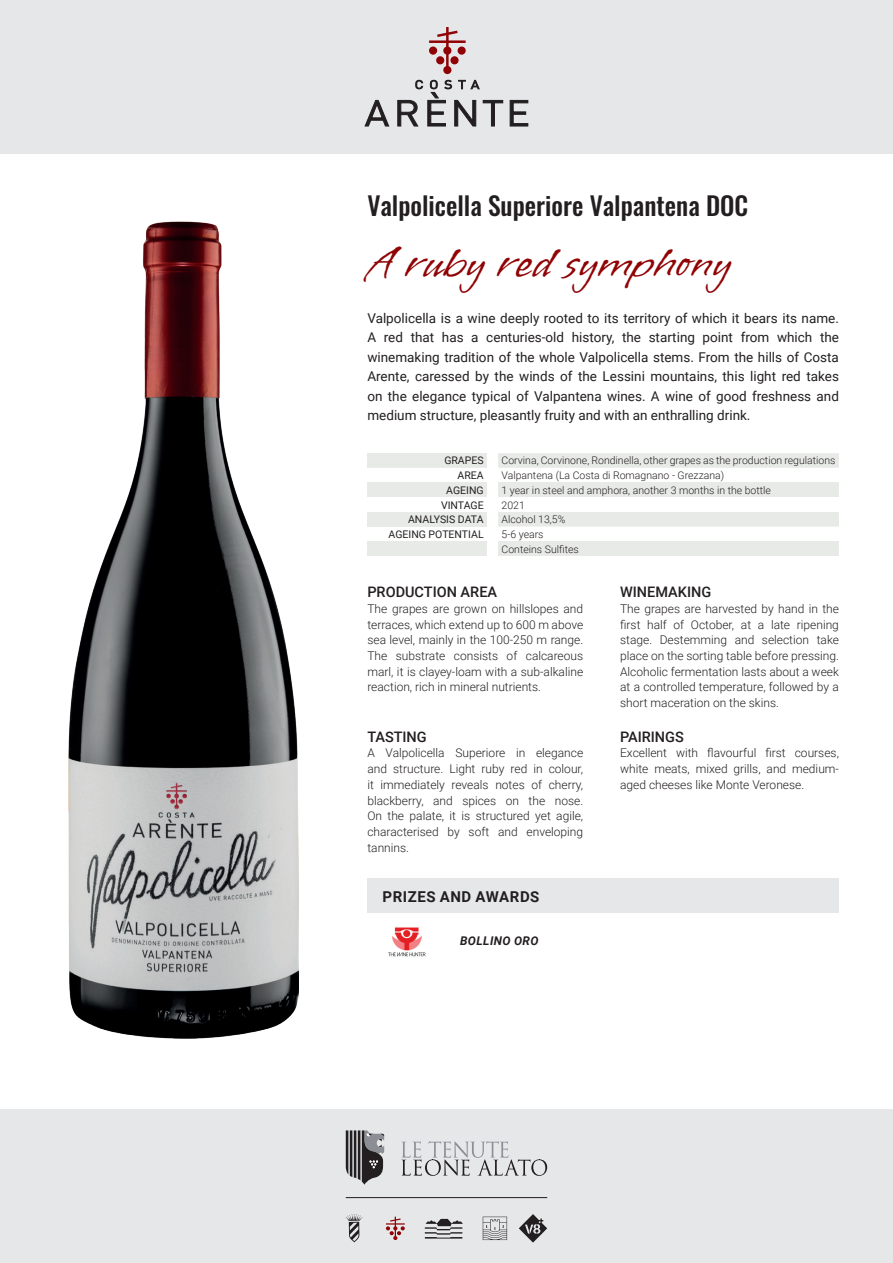
<style>
.page{position:relative;width:893px;height:1263px;background:#fff}
.page>*{position:absolute;margin:0;border:0;box-sizing:border-box;transform-origin:0 0}
.t1{font:45px "Vujahday Script";color:#900305}
.t2{font:500 25.5px "Oswald";color:#231f20}
.t3{font:700 15px "Roboto";letter-spacing:.035em;color:#231f20}
.t4{font:500 14.55px "Roboto";color:#231f20}
.t5{font:13.5px/19.5px "Roboto";color:#231f20;text-align:justify}
.t6{font:300 12px/15.8px "Roboto";color:#231f20;text-align:justify}
.t7{font:italic 700 12px "Roboto";letter-spacing:.035em;color:#231f20}
.t8{font:300 10.5px "Roboto";color:#231f20}
.t9{font:10.5px "Roboto";color:#231f20}
</style>
<div class="page">
<div style="left:0;top:0;width:893px;height:153px;background:#e6e7e9"></div>
<div style="left:0;top:1110px;width:893px;height:153px;background:#e6e7e9"></div>
<svg style="left:429px;top:27px;width:37px;height:47px"></svg>
<div style="left:450px;top:56px;width:9px;height:8px;background:#900305;border-radius:50%"></div>
<div style="left:436px;top:56px;width:8px;height:8px;background:#900305;border-radius:50%"></div>
<div style="left:429px;top:47px;width:8px;height:8px;background:#900305;border-radius:50%"></div>
<div style="left:458px;top:47px;width:8px;height:8px;background:#900305;border-radius:50%"></div>
<svg style="left:365px;top:100px;width:24px;height:26px"></svg>
<svg style="left:398px;top:80px;width:105px;height:46px"></svg>
<svg style="left:510px;top:100px;width:18px;height:26px"></svg>
<svg style="left:401px;top:1141px;width:146px;height:35px"></svg>
<svg style="left:346px;top:1130px;width:38px;height:55px"></svg>
<svg style="left:483px;top:1217px;width:24px;height:23px"></svg>
<svg style="left:386px;top:1217px;width:19px;height:23px"></svg>
<svg style="left:425px;top:1219px;width:38px;height:19px"></svg>
<hr style="left:346px;top:1197px;width:201px;height:1px;background:#231f20">
<svg style="left:346px;top:1214px;width:16px;height:28px"></svg>
<svg style="left:519px;top:1214px;width:28px;height:28px"></svg>
<img style="left:69px;top:221px;width:229px;height:818px">
<div style="left:367px;top:879px;width:472px;height:34px;background:#e6e7e9"></div>
<svg style="left:367px;top:453px;width:472px;height:74px"></svg>
<div style="left:367px;top:483px;width:120px;height:14px;background:#e8eae8"></div>
<div style="left:498px;top:483px;width:341px;height:14px;background:#e8eae8"></div>
<div style="left:367px;top:512px;width:120px;height:15px;background:#e8eae8"></div>
<div style="left:367px;top:541px;width:120px;height:15px;background:#e8eae8"></div>
<div style="left:498px;top:541px;width:341px;height:15px;background:#e8eae8"></div>
<img style="left:388px;top:927px;width:38px;height:30px">
<p class="t2" style="left:367px;top:192px;width:382px">Valpolicella Superiore Valpantena DOC</p>
<p class="t1" style="left:367px;top:234px;width:366px">A ruby red symphony</p>
<p class="t5" style="left:367px;top:308px;width:473px">Valpolicella is a wine deeply rooted to its territory of which it bears its name.<br>A red that has a centuries-old history, the starting point from which the winemaking tradition of the whole Valpolicella stems. From the hills of Costa Arente, caressed by the winds of the Lessini mountains, this light red takes on the elegance typical of Valpantena wines. A wine of good freshness and medium structure, pleasantly fruity and with an enthralling drink.</p>
<p class="t9" style="left:444px;top:453px;width:41px">GRAPES</p>
<p class="t8" style="left:502px;top:453px;width:335px">Corvina, Corvinone, Rondinella, other grapes as the production regulations</p>
<p class="t9" style="left:457px;top:468px;width:28px">AREA</p>
<p class="t8" style="left:502px;top:468px;width:224px">Valpantena (La Costa di Romagnano - Grezzana)</p>
<p class="t9" style="left:446px;top:483px;width:39px">AGEING</p>
<p class="t8" style="left:502px;top:483px;width:271px">1 year in steel and amphora, another 3 months in the bottle</p>
<p class="t9" style="left:441px;top:497px;width:44px">VINTAGE</p>
<p class="t8" style="left:502px;top:497px;width:25px">2021</p>
<p class="t9" style="left:408px;top:512px;width:77px">ANALYSIS DATA</p>
<p class="t8" style="left:502px;top:512px;width:65px">Alcohol 13,5%</p>
<p class="t9" style="left:389px;top:527px;width:96px">AGEING POTENTIAL</p>
<p class="t8" style="left:502px;top:527px;width:44px">5-6 years</p>
<p class="t8" style="left:502px;top:542px;width:79px">Conteins Sulfites</p>
<p class="t4" style="left:367px;top:582px;width:131px">PRODUCTION AREA</p>
<p class="t6" style="left:367px;top:600px;width:217px">The grapes are grown on hillslopes and terraces, which extend up to 600 m above sea level, mainly in the 100-250 m range.<br>The substrate consists of calcareous marl, it is clayey-loam with a sub-alkaline reaction, rich in mineral nutrients.</p>
<p class="t4" style="left:367px;top:726px;width:61px">TASTING</p>
<p class="t6" style="left:367px;top:745px;width:217px">A Valpolicella Superiore in elegance and structure. Light ruby red in colour, it immediately reveals notes of cherry, blackberry, and spices on the nose.<br>On the palate, it is structured yet agile, characterised by soft and enveloping tannins.</p>
<p class="t3" style="left:383px;top:886px;width:158px">PRIZES AND AWARDS</p>
<p class="t7" style="left:460px;top:932px;width:80px">BOLLINO ORO</p>
<p class="t4" style="left:620px;top:582px;width:93px">WINEMAKING</p>
<p class="t6" style="left:620px;top:600px;width:220px">The grapes are harvested by hand in the first half of October, at a late ripening stage. Destemming and selection take place on the sorting table before pressing.<br>Alcoholic fermentation lasts about a week at a controlled temperature, followed by a short maceration on the skins.</p>
<p class="t4" style="left:620px;top:726px;width:65px">PAIRINGS</p>
<p class="t6" style="left:620px;top:745px;width:220px">Excellent with flavourful first courses, white meats, mixed grills, and medium&shy;aged cheeses like Monte Veronese.</p>
</div>
